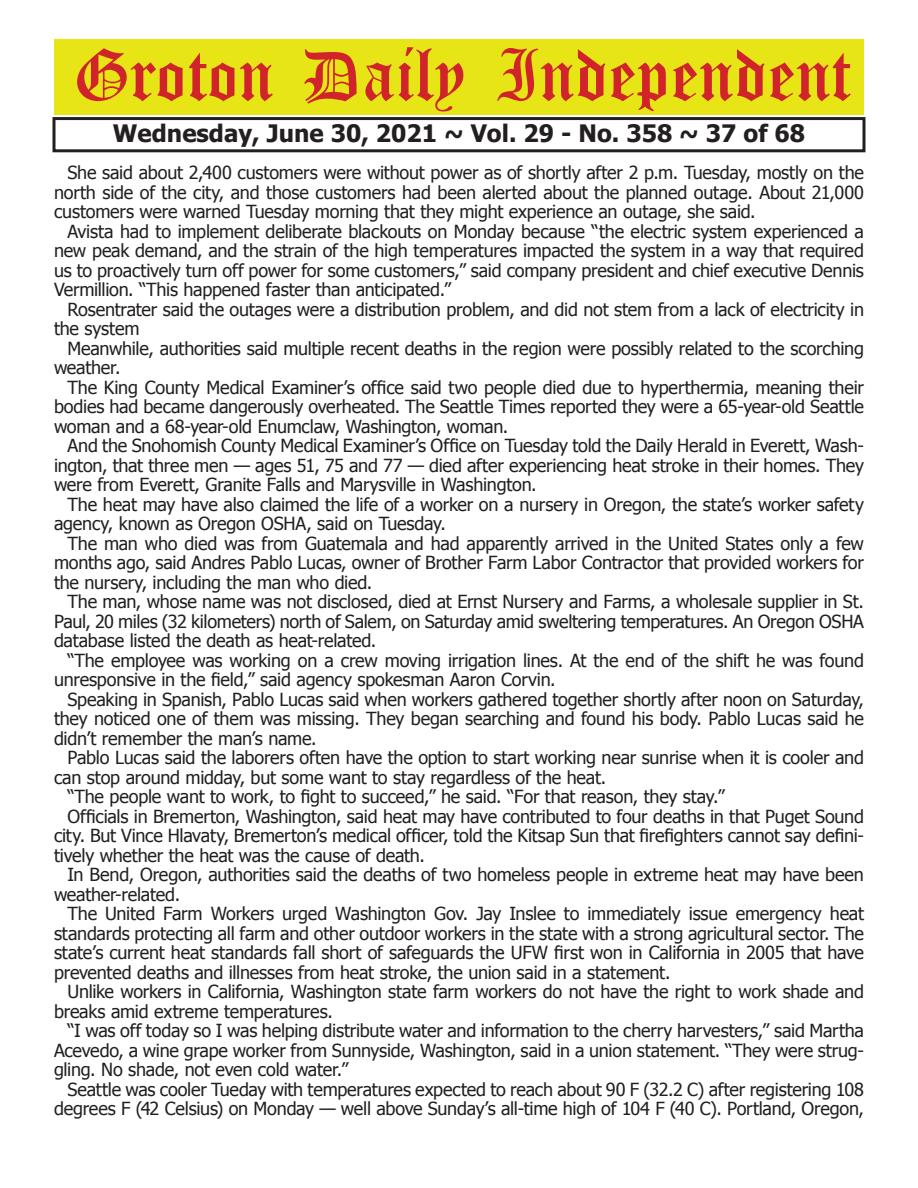
<style>
.page{position:relative;width:918px;height:1188px;background:#fff}
.page>*{position:absolute;margin:0;border:0;box-sizing:border-box;transform-origin:0 0}
.t1{font:54px "Old English Five";color:#d1232a}
.t2{font:700 24px "Tahoma";color:#231f20}
.t3{font:18px/19.5px "Tahoma";letter-spacing:-.015em;color:#231f20;text-align:justify}
</style>
<div class="page">
<div style="left:52px;top:117px;width:814px;height:35px;border:3px solid #231f20"></div>
<div style="left:54px;top:40px;width:810px;height:75px;background:#e7e515"></div>
<h1 class="t1" style="left:73px;top:50px;width:779px">Groton Daily Independent</h1>
<h2 class="t2" style="left:113px;top:116px;width:694px">Wednesday, June 30, 2021 ~ Vol. 29 - No. 358 ~ 37 of 68</h2>
<p class="t3" style="left:54px;top:162px;width:811px;text-indent:14px">She said about 2,400 customers were without power as of shortly after 2 p.m. Tuesday, mostly on the north side of the city, and those customers had been alerted about the planned outage. About 21,000 customers were warned Tuesday morning that they might experience an outage, she said.</p>
<p class="t3" style="left:54px;top:221px;width:811px;text-indent:14px">Avista had to implement deliberate blackouts on Monday because “the electric system experienced a new peak demand, and the strain of the high temperatures impacted the system in a way that required us to proactively turn off power for some customers,” said company president and chief executive Dennis Vermillion. “This happened faster than anticipated.”</p>
<p class="t3" style="left:54px;top:299px;width:812px;text-indent:14px">Rosentrater said the outages were a distribution problem, and did not stem from a lack of electricity in the system</p>
<p class="t3" style="left:54px;top:338px;width:811px;text-indent:14px">Meanwhile, authorities said multiple recent deaths in the region were possibly related to the scorching weather.</p>
<p class="t3" style="left:54px;top:377px;width:812px;text-indent:14px">The King County Medical Examiner’s office said two people died due to hyperthermia, meaning their bodies had became dangerously overheated. The Seattle Times reported they were a 65-year-old Seattle woman and a 68-year-old Enumclaw, Washington, woman.</p>
<p class="t3" style="left:54px;top:435px;width:812px;text-indent:14px">And the Snohomish County Medical Examiner’s Office on Tuesday told the Daily Herald in Everett, Wash&shy;ington, that three men — ages 51, 75 and 77 — died after experiencing heat stroke in their homes. They were from Everett, Granite Falls and Marysville in Washington.</p>
<p class="t3" style="left:54px;top:494px;width:811px;text-indent:14px">The heat may have also claimed the life of a worker on a nursery in Oregon, the state’s worker safety agency, known as Oregon OSHA, said on Tuesday.</p>
<p class="t3" style="left:54px;top:533px;width:812px;text-indent:14px">The man who died was from Guatemala and had apparently arrived in the United States only a few months ago, said Andres Pablo Lucas, owner of Brother Farm Labor Contractor that provided workers for the nursery, including the man who died.</p>
<p class="t3" style="left:54px;top:591px;width:812px;text-indent:14px">The man, whose name was not disclosed, died at Ernst Nursery and Farms, a wholesale supplier in St.<br>Paul, 20 miles (32 kilometers) north of Salem, on Saturday amid sweltering temperatures. An Oregon OSHA database listed the death as heat-related.</p>
<p class="t3" style="left:54px;top:650px;width:811px;text-indent:14px">“The employee was working on a crew moving irrigation lines. At the end of the shift he was found unresponsive in the field,” said agency spokesman Aaron Corvin.</p>
<p class="t3" style="left:54px;top:689px;width:812px;text-indent:14px">Speaking in Spanish, Pablo Lucas said when workers gathered together shortly after noon on Saturday, they noticed one of them was missing. They began searching and found his body. Pablo Lucas said he didn’t remember the man’s name.</p>
<p class="t3" style="left:68px;top:747px;width:798px">Pablo Lucas said the laborers often have the option to start working near sunrise when it is cooler and</p>
<p class="t3" style="left:54px;top:766px;width:554px">can stop around midday, but some want to stay regardless of the heat.</p>
<p class="t3" style="left:68px;top:786px;width:659px">“The people want to work, to fight to succeed,” he said. “For that reason, they stay.”</p>
<p class="t3" style="left:68px;top:805px;width:798px">Officials in Bremerton, Washington, said heat may have contributed to four deaths in that Puget Sound</p>
<p class="t3" style="left:54px;top:825px;width:812px">city. But Vince Hlavaty, Bremerton’s medical officer, told the Kitsap Sun that firefighters cannot say defini-</p>
<p class="t3" style="left:54px;top:844px;width:372px">tively whether the heat was the cause of death.</p>
<p class="t3" style="left:68px;top:864px;width:798px">In Bend, Oregon, authorities said the deaths of two homeless people in extreme heat may have been</p>
<p class="t3" style="left:54px;top:883px;width:128px">weather-related.</p>
<p class="t3" style="left:68px;top:903px;width:798px">The United Farm Workers urged Washington Gov. Jay Inslee to immediately issue emergency heat</p>
<p class="t3" style="left:54px;top:922px;width:812px">standards protecting all farm and other outdoor workers in the state with a strong agricultural sector. The</p>
<p class="t3" style="left:54px;top:942px;width:811px">state’s current heat standards fall short of safeguards the UFW first won in California in 2005 that have</p>
<p class="t3" style="left:54px;top:961px;width:618px">prevented deaths and illnesses from heat stroke, the union said in a statement.</p>
<p class="t3" style="left:68px;top:981px;width:798px">Unlike workers in California, Washington state farm workers do not have the right to work shade and</p>
<p class="t3" style="left:54px;top:1000px;width:280px">breaks amid extreme temperatures.</p>
<p class="t3" style="left:68px;top:1020px;width:798px">“I was off today so I was helping distribute water and information to the cherry harvesters,” said Martha</p>
<p class="t3" style="left:54px;top:1039px;width:812px">Acevedo, a wine grape worker from Sunnyside, Washington, said in a union statement. “They were strug-</p>
<p class="t3" style="left:54px;top:1059px;width:296px">gling. No shade, not even cold water.”</p>
<p class="t3" style="left:68px;top:1078px;width:798px">Seattle was cooler Tueday with temperatures expected to reach about 90 F (32.2 C) after registering 108</p>
<p class="t3" style="left:54px;top:1098px;width:812px">degrees F (42 Celsius) on Monday — well above Sunday’s all-time high of 104 F (40 C). Portland, Oregon,</p>
</div>
